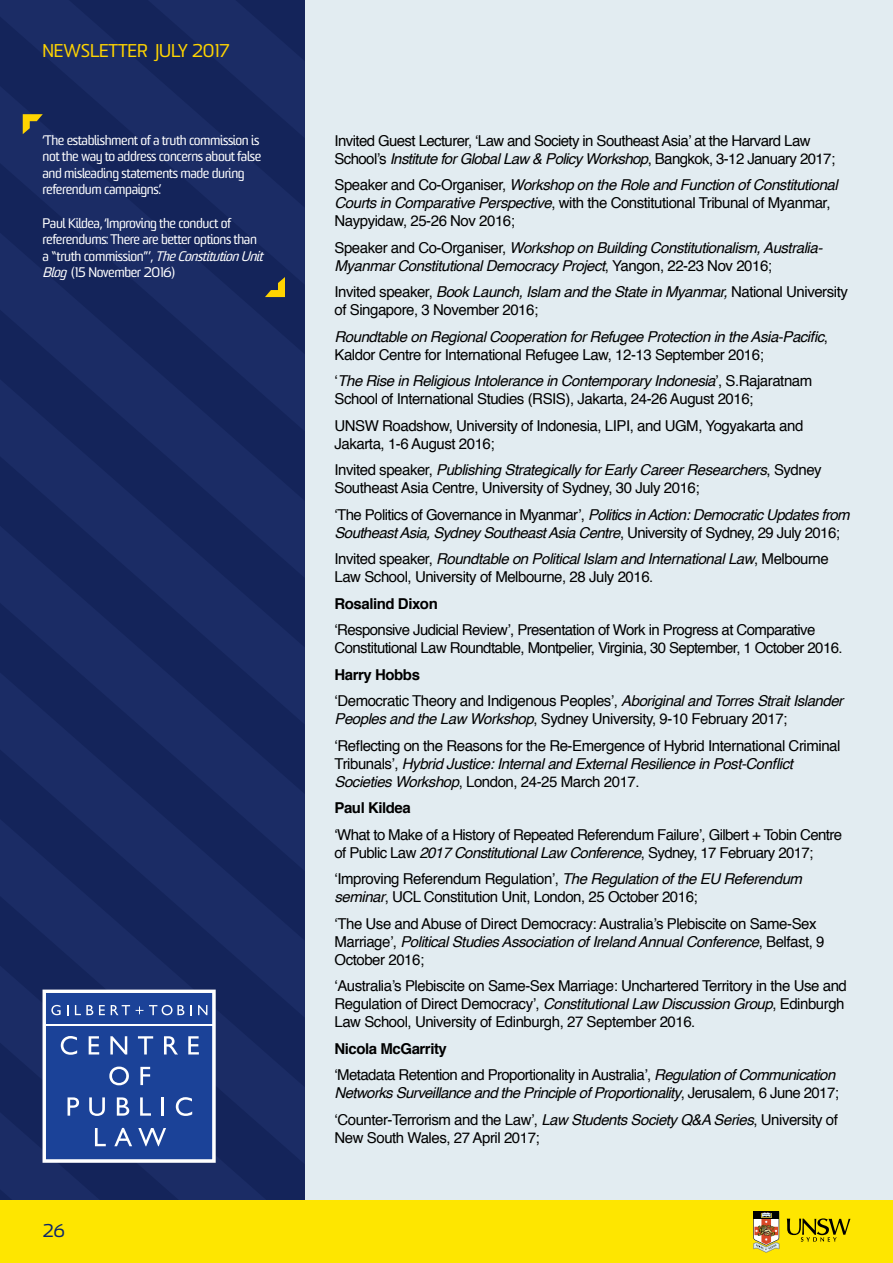
<style>
.page{position:relative;width:893px;height:1263px;background:#fff}
.page>*{position:absolute;margin:0;border:0;box-sizing:border-box;transform-origin:0 0}
.t1{font:18px "Sommet";letter-spacing:-.01em;color:#ffd400}
.t2{font:18px "Sommet";color:#0c276b}
.t3{font:15px/18px "Helvetica";letter-spacing:-.03em;color:#000}
.t4{font:italic 15px/18px "Helvetica";letter-spacing:-.03em;color:#000}
.t5{font:700 15px "Helvetica";letter-spacing:-.03em;color:#000}
.t6{font:13.5px/16.5px "Sommet";letter-spacing:-.03em;color:#fff}
.s1{font-style:italic}
.s2{font-style:normal}
.s3{font-weight:700}
</style>
<div class="page">
<div style="left:305px;top:0;width:588px;height:1263px;background:#e2ecf1"></div>
<svg style="left:0;top:0;width:305px;height:1201px;background:#17285f"></svg>
<div style="left:0;top:1201px;width:893px;height:62px;background:#fee600"></div>
<svg style="left:47px;top:993px;width:165px;height:166px;background:#2d51a0"></svg>
<hr style="left:46px;top:1024px;width:167px;height:2px;background:#fff">
<div style="left:43px;top:989px;width:173px;height:174px;border:3px solid #fff"></div>
<svg style="left:753px;top:1211px;width:26px;height:41px"></svg>
<svg style="left:787px;top:1218px;width:63px;height:24px"></svg>
<svg style="left:23px;top:114px;width:20px;height:20px"></svg>
<svg style="left:265px;top:277px;width:20px;height:20px"></svg>
<p class="t1" style="left:43px;top:39px;width:188px">NEWSLETTER JULY 2017</p>
<p class="t6" style="left:43px;top:132px;width:220px">‘The establishment of a truth commission is not the way to address concerns about false and misleading statements made during referendum campaigns.’</p>
<p class="t6" style="left:43px;top:215px;width:227px">Paul Kildea, ‘Improving the conduct of referendums: There are better options than<br>a “truth commission”’, <span class="s1">TheConstitutionUnit Blog</span>(15 November 2016)</p>
<p class="t2" style="left:43px;top:1219px;width:24px">26</p>
<p class="t3" style="left:334px;top:132px;width:502px">Invited Guest Lecturer, ‘Law and Society in Southeast Asia’ at the Harvard Law<br>School’s <span class="s1">Institute for Global Law &amp; Policy Workshop</span>, Bangkok, 3-12 January 2017;</p>
<p class="t3" style="left:334px;top:176px;width:505px">Speaker and Co-Organiser, <span class="s1">Workshop on the Role and Function of Constitutional<br>Courts in Comparative Perspective</span>, with the Constitutional Tribunal of Myanmar,<br>Naypyidaw, 25-26 Nov 2016;</p>
<p class="t4" style="left:334px;top:239px;width:490px"><span class="s2">Speaker and Co-Organiser,</span> Workshop on Building Constitutionalism, Australia-<br>Myanmar Constitutional Democracy Project<span class="s2">, Yangon, 22-23 Nov 2016;</span></p>
<p class="t3" style="left:334px;top:283px;width:515px">Invited speaker, <span class="s1">Book Launch, Islam and the State in Myanmar,</span> National University of Singapore, 3 November 2016;</p>
<p class="t4" style="left:334px;top:328px;width:495px">Roundtable on Regional Cooperation for Refugee Protection in the Asia-Pacific<span class="s2">,<br>Kaldor Centre for International Refugee Law, 12-13 September 2016;</span></p>
<p class="t3" style="left:334px;top:372px;width:479px">‘<span class="s1">The Rise in Religious Intolerance in Contemporary Indonesia</span>’, S.Rajaratnam<br>School of International Studies (RSIS), Jakarta, 24-26 August 2016;</p>
<p class="t3" style="left:334px;top:417px;width:470px">UNSW Roadshow, University of Indonesia, LIPI, and UGM, Yogyakarta and<br>Jakarta, 1-6 August 2016;</p>
<p class="t3" style="left:334px;top:461px;width:489px">Invited speaker, <span class="s1">Publishing Strategically for Early Career Researchers</span>, Sydney<br>Southeast Asia Centre, University of Sydney, 30 July 2016;</p>
<p class="t4" style="left:334px;top:506px;width:517px"><span class="s2">‘The Politics of Governance in Myanmar’,</span> Politics in Action: Democratic Updates from<br>Southeast Asia, Sydney Southeast Asia Centre<span class="s2">, University of Sydney, 29 July 2016;</span></p>
<p class="t3" style="left:334px;top:550px;width:496px">Invited speaker, <span class="s1">Roundtable on Political Islam and International Law</span>, Melbourne<br>Law School, University of Melbourne, 28 July 2016.</p>
<p class="t5" style="left:334px;top:591px;width:105px">Rosalind Dixon</p>
<p class="t3" style="left:334px;top:621px;width:510px">‘Responsive Judicial Review’, Presentation of Work in Progress at Comparative<br>Constitutional Law Roundtable, Montpelier, Virginia, 30 September, 1 October 2016.</p>
<p class="t3" style="left:334px;top:662px;width:510px;line-height:26.5px"><span class="s3">Harry Hobbs<br></span>‘Democratic Theory and Indigenous Peoples’, <span class="s1">Aboriginal and Torres Strait Islander</span></p>
<p class="t3" style="left:334px;top:706px;width:507px;line-height:26.5px"><span class="s1">Peoples and the Law Workshop</span>, Sydney University, 9-10 February 2017; ‘Reflecting on the Reasons for the Re-Emergence of Hybrid International Criminal</p>
<p class="t4" style="left:334px;top:755px;width:460px"><span class="s2">Tribunals’,</span> Hybrid Justice: Internal and External Resilience in Post-Conflict<br>Societies Workshop<span class="s2">, London, 24-25 March 2017.</span></p>
<p class="t5" style="left:334px;top:796px;width:78px">Paul Kildea</p>
<p class="t3" style="left:334px;top:826px;width:509px">‘What to Make of a History of Repeated Referendum Failure’, Gilbert + Tobin Centre of Public Law <span class="s1">2017 Constitutional Law Conference</span>, Sydney, 17 February 2017;</p>
<p class="t3" style="left:334px;top:870px;width:469px">‘Improving Referendum Regulation’, <span class="s1">The Regulation of the EU Referendum seminar</span>, UCL Constitution Unit, London, 25 October 2016;</p>
<p class="t3" style="left:334px;top:915px;width:492px">‘The Use and Abuse of Direct Democracy: Australia’s Plebiscite on Same-Sex<br>Marriage’, <span class="s1">Political Studies Association of Ireland Annual Conference</span>, Belfast, 9<br>October 2016;</p>
<p class="t3" style="left:334px;top:977px;width:514px">‘Australia’s Plebiscite on Same-Sex Marriage: Unchartered Territory in the Use and<br>Regulation of Direct Democracy’, <span class="s1">Constitutional Law Discussion Group</span>, Edinburgh<br>Law School, University of Edinburgh, 27 September 2016.</p>
<p class="t3" style="left:334px;top:1036px;width:502px;line-height:26.5px"><span class="s3">Nicola McGarrity<br></span>‘Metadata Retention and Proportionality in Australia’, <span class="s1">Regulation of Communication</span></p>
<p class="t4" style="left:334px;top:1080px;width:506px;line-height:26.5px">Networks Surveillance and the Principle of Proportionality<span class="s2">, Jerusalem, 6 June 2017; ‘Counter-Terrorism and the Law’,</span> Law Students Society Q&amp;A Series<span class="s2">, University of</span></p>
<p class="t3" style="left:334px;top:1129px;width:207px">New South Wales, 27 April 2017;</p>
</div>
